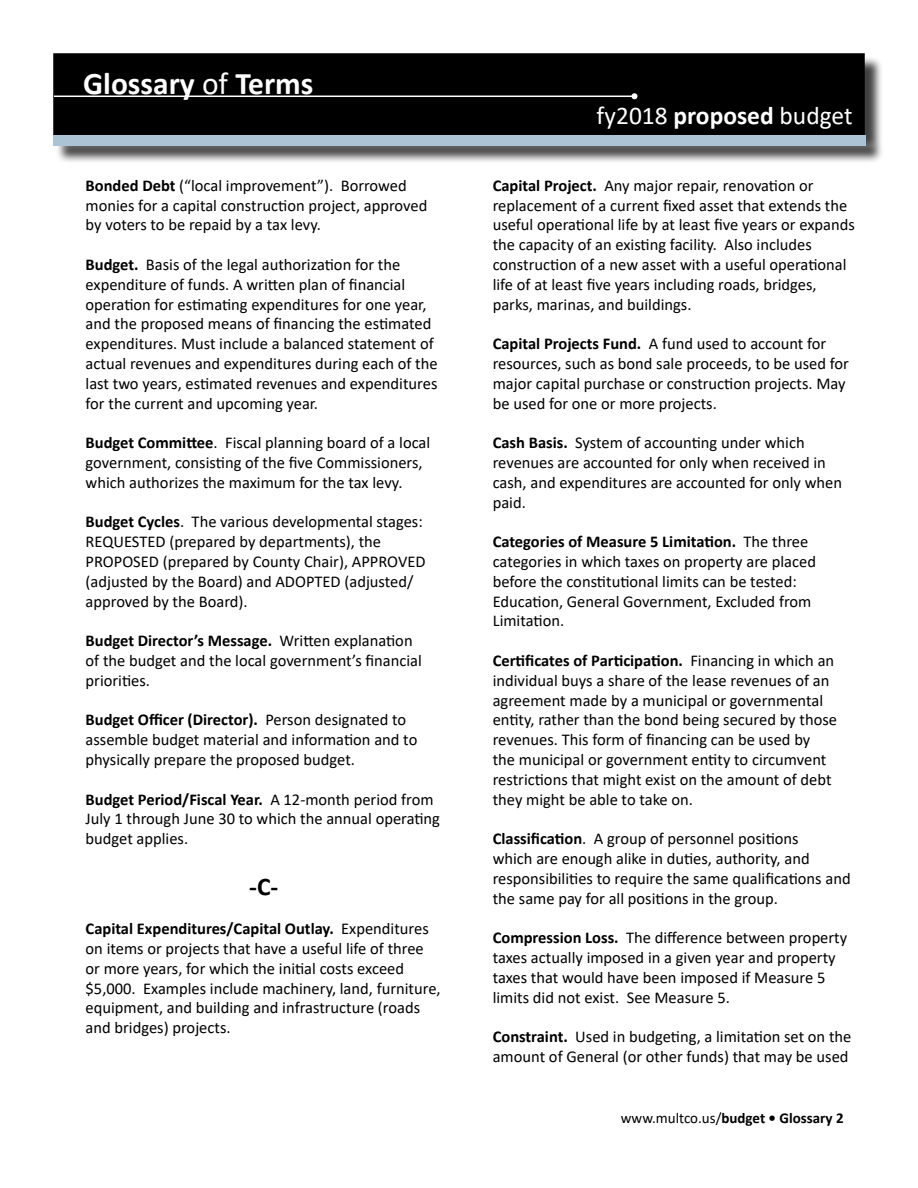
<style>
.page{position:relative;width:918px;height:1188px;background:#fff}
.page>*{position:absolute;margin:0;border:0;box-sizing:border-box;transform-origin:0 0}
.t1{font:700 31.5px "Calibri";color:#fff}
.t2{font:25.5px "Calibri";color:#fff}
.t3{font:700 25.5px "Calibri";color:#000}
.t4{font:16.5px/19.8px "Calibri";color:#000}
.t5{font:700 15px "Calibri";color:#000}
.s1{font-weight:400}
.s2{font-weight:700}
</style>
<div class="page">
<div style="left:54px;top:54px;width:810px;height:80px;background:#000"></div>
<div style="left:53px;top:53px;width:812px;height:82px;border:2px solid #000"></div>
<hr style="left:54px;top:96px;width:580px;height:1px;background:#fff">
<svg style="left:632px;top:93px;width:6px;height:6px"></svg>
<div style="left:56px;top:137px;width:828px;height:27px;background:#000;opacity:.75"></div>
<div style="left:53px;top:135px;width:812px;height:10px;background:#acc2d5"></div>
<h1 class="t1" style="left:83px;top:61px;width:232px">Glossary <span class="s1">of</span> Terms</h1>
<p class="t4" style="left:86px;top:175px;width:343px"><span class="s2">Bonded Debt</span> (“local improvement”). Borrowed monies for a capital construction project, approved by voters to be repaid by a tax levy.</p>
<p class="t4" style="left:86px;top:254px;width:353px"><span class="s2">Budget.</span> Basis of the legal authorization for the expenditure of funds. A written plan of financial operation for estimating expenditures for one year, and the proposed means of financing the estimated expenditures. Must include a balanced statement of actual revenues and expenditures during each of the last two years, estimated revenues and expenditures for the current and upcoming year.</p>
<p class="t4" style="left:86px;top:432px;width:346px"><span class="s2">Budget Committee</span>. Fiscal planning board of a local government, consisting of the five Commissioners, which authorizes the maximum for the tax levy.</p>
<p class="t4" style="left:86px;top:512px;width:341px"><span class="s2">Budget Cycles</span>. The various developmental stages:<br>REQUESTED (prepared by departments), the PROPOSED (prepared by County Chair), APPROVED (adjusted by the Board) and ADOPTED (adjusted/ approved by the Board).</p>
<p class="t4" style="left:86px;top:630px;width:338px"><span class="s2">Budget Director’s Message.</span> Written explanation of the budget and the local government’s financial priorities.</p>
<p class="t4" style="left:86px;top:710px;width:333px"><span class="s2">Budget Officer (Director).</span> Person designated to assemble budget material and information and to physically prepare the proposed budget.</p>
<p class="t4" style="left:86px;top:789px;width:356px"><span class="s2">Budget Period/Fiscal Year.</span> A 12-month period from<br>July 1 through June 30 to which the annual operating budget applies.</p>
<h2 class="t3" style="left:249px;top:868px;width:31px">-C-</h2>
<p class="t4" style="left:86px;top:918px;width:357px"><span class="s2">Capital Expenditures/Capital Outlay.</span> Expenditures on items or projects that have a useful life of three or more years, for which the initial costs exceed $5,000. Examples include machinery, land, furniture, equipment, and building and infrastructure (roads and bridges) projects.</p>
<h2 class="t2" style="left:597px;top:98px;width:257px">fy2018 <span class="s2">proposed</span> budget</h2>
<p class="t4" style="left:493px;top:175px;width:364px"><span class="s2">Capital Project.</span> Any major repair, renovation or replacement of a current fixed asset that extends the useful operational life by at least five years or expands the capacity of an existing facility. Also includes construction of a new asset with a useful operational life of at least five years including roads, bridges, parks, marinas, and buildings.</p>
<p class="t4" style="left:493px;top:333px;width:358px"><span class="s2">Capital Projects Fund.</span> A fund used to account for resources, such as bond sale proceeds, to be used for major capital purchase or construction projects. May be used for one or more projects.</p>
<p class="t4" style="left:493px;top:432px;width:351px"><span class="s2">Cash Basis.</span> System of accounting under which revenues are accounted for only when received in cash, and expenditures are accounted for only when paid.</p>
<p class="t4" style="left:493px;top:531px;width:325px"><span class="s2">Categories of Measure 5 Limitation.</span> The three categories in which taxes on property are placed before the constitutional limits can be tested:<br>Education, General Government, Excluded from Limitation.</p>
<p class="t4" style="left:493px;top:650px;width:346px"><span class="s2">Certificates of Participation.</span> Financing in which an individual buys a share of the lease revenues of an agreement made by a municipal or governmental entity, rather than the bond being secured by those revenues. This form of financing can be used by<br>the municipal or government entity to circumvent restrictions that might exist on the amount of debt they might be able to take on.</p>
<p class="t4" style="left:493px;top:828px;width:359px"><span class="s2">Classification</span>. A group of personnel positions<br>which are enough alike in duties, authority, and responsibilities to require the same qualifications and the same pay for all positions in the group.</p>
<p class="t4" style="left:493px;top:927px;width:356px"><span class="s2">Compression Loss.</span> The difference between property taxes actually imposed in a given year and property taxes that would have been imposed if Measure 5 limits did not exist. See Measure 5.</p>
<p class="t4" style="left:493px;top:1026px;width:360px"><span class="s2">Constraint.</span> Used in budgeting, a limitation set on the amount of General (or other funds) that may be used</p>
<p class="t5" style="left:621px;top:1107px;width:224px"><span class="s1">www.multco.us/</span>budget • Glossary 2</p>
</div>
